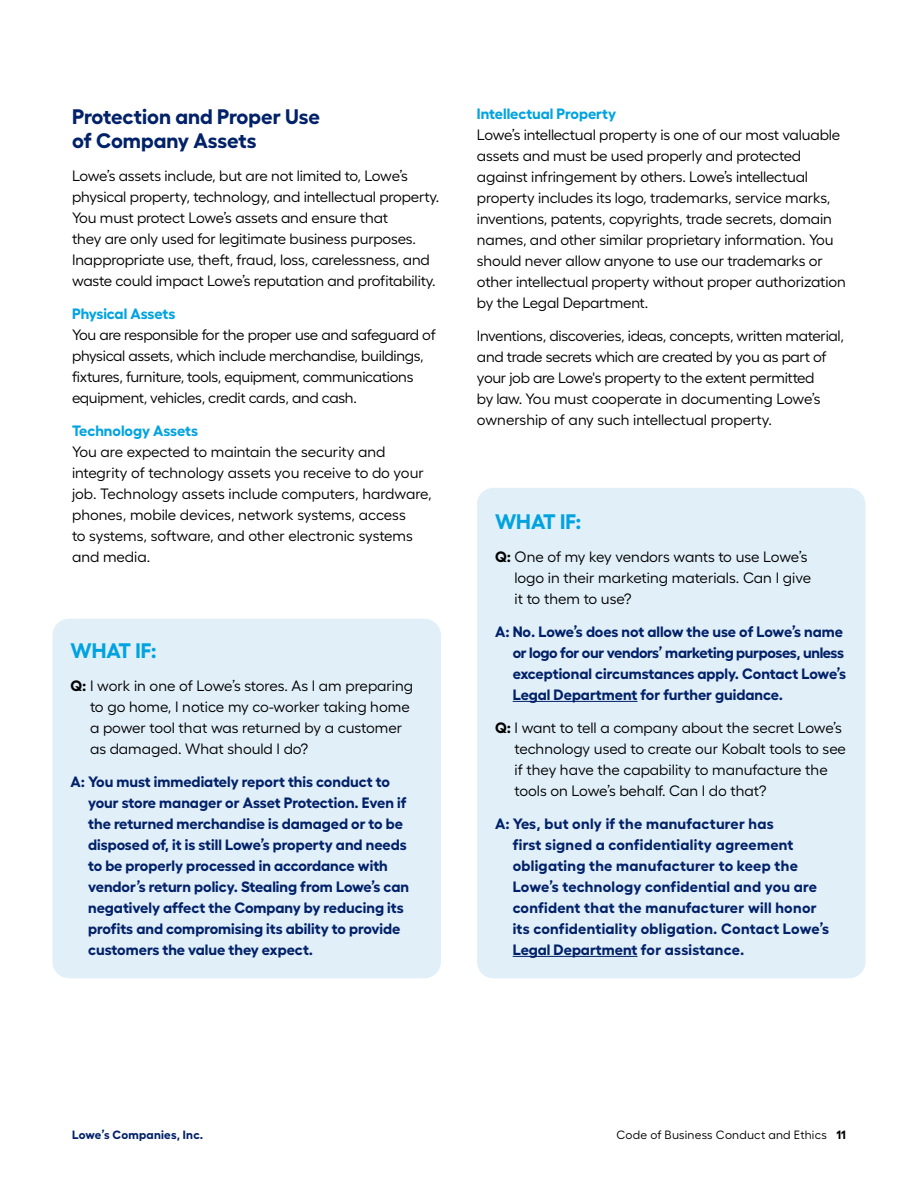
<style>
.page{position:relative;width:918px;height:1188px;background:#fff}
.page>*{position:absolute;margin:0;border:0;box-sizing:border-box;transform-origin:0 0}
.t1{font:700 21px/24px "Fellix";letter-spacing:-.005em;color:#012169}
.t2{font:700 21px "Fellix";color:#00a3e0}
.t3{font:15px/21px "Fellix";letter-spacing:-.01em;color:#000}
.t4{font:700 15px/21px "Fellix";color:#012169}
.t5{font:700 15px/21px "Fellix";letter-spacing:.02em;color:#012169}
.t6{font:700 15px "Fellix";letter-spacing:-.005em;color:#00a3e0}
.t7{font:12px "Fellix";letter-spacing:.015em;color:#000}
.t8{font:700 12px "Fellix";letter-spacing:.02em;color:#012169}
.s1{font-weight:700}
</style>
<div class="page">
<div style="left:477px;top:488px;width:389px;height:490px;background:#e1eff9;border-radius:16px"></div>
<hr style="left:513px;top:701px;width:125px;height:1px;background:#012169">
<hr style="left:513px;top:956px;width:125px;height:1px;background:#012169">
<div style="left:52px;top:619px;width:389px;height:359px;background:#e1eff9;border-radius:16px"></div>
<h1 class="t1" style="left:72px;top:102px;width:250px">Protection and Proper Use of Company Assets</h1>
<p class="t3" style="left:72px;top:163px;width:369px">Lowe’s assets include, but are not limited to, Lowe’s physical property, technology, and intellectual property.<br>You must protect Lowe’s assets and ensure that<br>they are only used for legitimate business purposes.<br>Inappropriate use, theft, fraud, loss, carelessness, and waste could impact Lowe’s reputation and profitability.</p>
<p class="t6" style="left:72px;top:301px;width:105px">Physical Assets</p>
<p class="t3" style="left:72px;top:322px;width:365px">You are responsible for the proper use and safeguard of physical assets, which include merchandise, buildings, fixtures, furniture, tools, equipment, communications equipment, vehicles, credit cards, and cash.</p>
<p class="t6" style="left:72px;top:418px;width:128px">Technology Assets</p>
<p class="t3" style="left:72px;top:439px;width:361px">You are expected to maintain the security and integrity of technology assets you receive to do your job. Technology assets include computers, hardware, phones, mobile devices, network systems, access<br>to systems, software, and other electronic systems and media.</p>
<h1 class="t2" style="left:70px;top:634px;width:88px">WHAT IF:</h1>
<p class="t3" style="left:90px;top:674px;width:325px;text-indent:-20px"><span class="s1">Q:</span> I work in one of Lowe’s stores. As I am preparing to go home, I notice my co-worker taking home a power tool that was returned by a customer as damaged. What should I do?</p>
<p class="t4" style="left:88px;top:769px;width:322px;text-indent:-18px">A: You must immediately report this conduct to your store manager or Asset Protection. Even if the returned merchandise is damaged or to be disposed of, it is still Lowe’s property and needs to be properly processed in accordance with vendor’s return policy. Stealing from Lowe’s can negatively affect the Company by reducing its profits and compromising its ability to provide customers the value they expect.</p>
<p class="t6" style="left:477px;top:102px;width:141px">Intellectual Property</p>
<p class="t3" style="left:477px;top:123px;width:370px">Lowe’s intellectual property is one of our most valuable assets and must be used properly and protected against infringement by others. Lowe’s intellectual property includes its logo, trademarks, service marks, inventions, patents, copyrights, trade secrets, domain names, and other similar proprietary information. You should never allow anyone to use our trademarks or other intellectual property without proper authorization by the Legal Department.</p>
<p class="t3" style="left:477px;top:324px;width:369px">Inventions, discoveries, ideas, concepts, written material, and trade secrets which are created by you as part of your job are Lowe's property to the extent permitted<br>by law. You must cooperate in documenting Lowe’s ownership of any such intellectual property.</p>
<h1 class="t2" style="left:495px;top:505px;width:88px">WHAT IF:</h1>
<p class="t3" style="left:515px;top:545px;width:298px;text-indent:-20px"><span class="s1">Q:</span> One of my key vendors wants to use Lowe’s logo in their marketing materials. Can I give it to them to use?</p>
<p class="t4" style="left:513px;top:619px;width:335px;text-indent:-18px">A: No. Lowe’s does not allow the use of Lowe’s name or logo for our vendors’ marketing purposes, unless exceptional circumstances apply. Contact Lowe’s Legal Department for further guidance.</p>
<p class="t3" style="left:515px;top:716px;width:333px;text-indent:-20px"><span class="s1">Q:</span> I want to tell a company about the secret Lowe’s technology used to create our Kobalt tools to see if they have the capability to manufacture the tools on Lowe’s behalf. Can I do that?</p>
<p class="t5" style="left:513px;top:811px;width:318px;text-indent:-18px">A: Yes, but only if the manufacturer has<br>first signed a confidentiality agreement obligating the manufacturer to keep the Lowe’s technology confidential and you are confident that the manufacturer will honor its confidentiality obligation. Contact Lowe’s Legal Department for assistance.</p>
<p class="t8" style="left:72px;top:1125px;width:133px">Lowe’s Companies, Inc.</p>
<p class="t7" style="left:616px;top:1125px;width:231px">Code of Business Conduct and Ethics <span class="s1">11</span></p>
</div>
